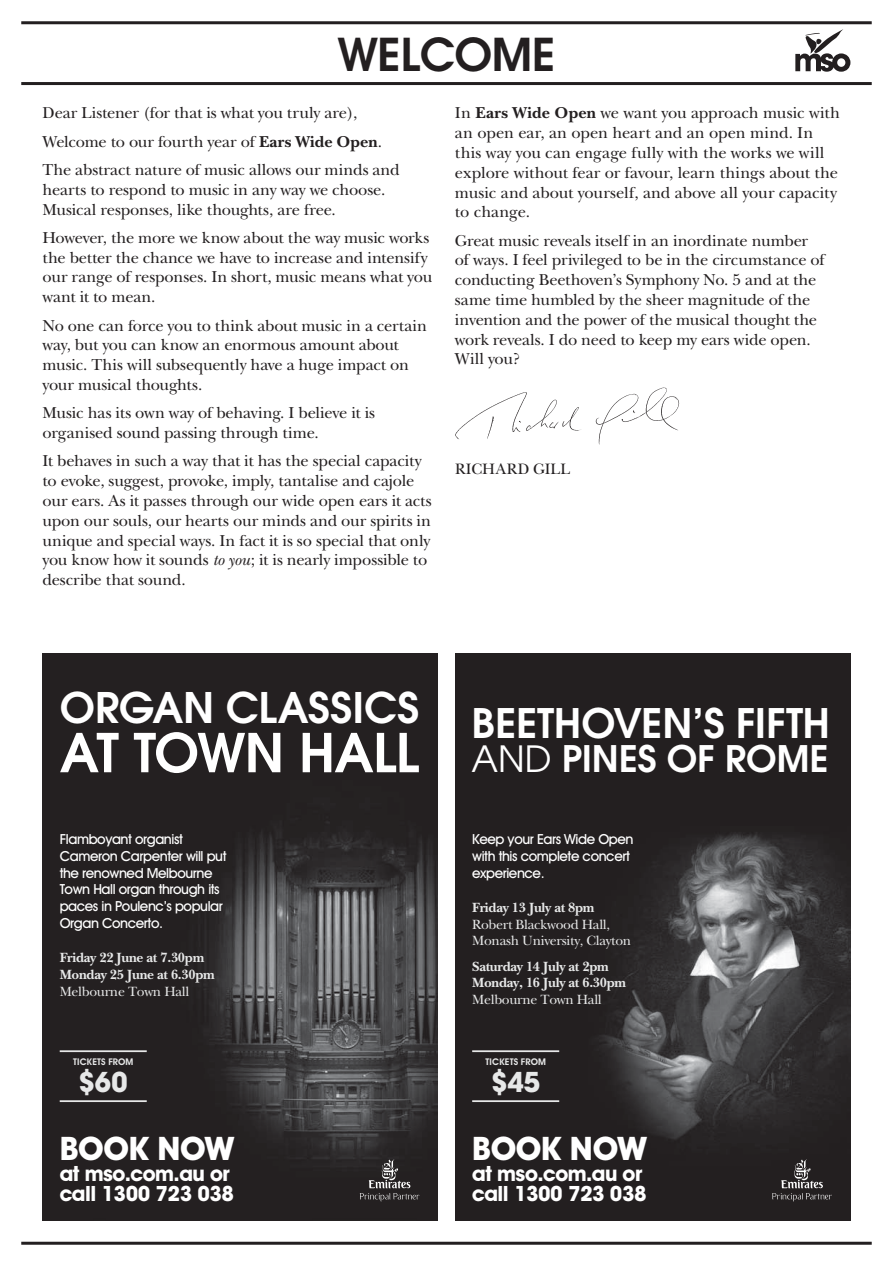
<style>
.page{position:relative;width:893px;height:1263px;background:#fff}
.page>*{position:absolute;margin:0;border:0;box-sizing:border-box;transform-origin:0 0}
.t1{font:600 53.25px "Avant Garde";letter-spacing:-.025em;color:#fff}
.t2{font:600 45px "Avant Garde";letter-spacing:-.01em;color:#231f20}
.t3{font:600 42px "Avant Garde";letter-spacing:-.005em;color:#fff}
.t4{font:600 40.5px "Avant Garde";letter-spacing:-.005em;color:#fff}
.t5{font:600 36.3px "Avant Garde";color:#fff}
.t6{font:700 32.55px "Avant Garde IT Cby BT";letter-spacing:-.015em;color:#fff}
.t7{font:700 28.35px "Avant Garde IT Cby BT";color:#e7e8e8}
.t8{font:700 21.15px/20.5px "Avant Garde IT Cby BT";letter-spacing:-.025em;color:#fff}
.t9{font:16.5px/19.8px "New Baskerville";letter-spacing:-.01em;color:#231f20}
.t10{font:15.75px "New Baskerville";letter-spacing:.02em;color:#231f20}
.t11{font:500 13.95px/16.8px "Avant Garde IT Cby BT";letter-spacing:-.03em;color:#fff}
.t12{font:700 13.95px/16.8px "New Baskerville";letter-spacing:-.02em;color:#e7e8e8}
.t13{font:13.95px/16.8px "New Baskerville";letter-spacing:-.02em;color:#e7e8e8}
.t14{font:600 9.3px "Avant Garde IT Cby BT";letter-spacing:.02em;color:#e7e8e8}
.s1{font-weight:700}
.s2{font-style:italic}
.s3{font-weight:400;font-size:36px}
</style>
<div class="page">
<hr style="left:21px;top:1242px;width:851px;height:3px;background:#231f20">
<hr style="left:21px;top:82px;width:851px;height:3px;background:#231f20">
<hr style="left:21px;top:21px;width:851px;height:3px;background:#231f20">
<svg style="left:795px;top:29px;width:55px;height:43px"></svg>
<img style="left:43px;top:653px;width:395px;height:567px">
<svg style="left:360px;top:1159px;width:59px;height:42px;background:#403d3e"></svg>
<hr style="left:60px;top:1050px;width:87px;height:2px;background:#e7e8e8">
<hr style="left:60px;top:1100px;width:87px;height:2px;background:#e7e8e8">
<img style="left:455px;top:653px;width:395px;height:567px">
<svg style="left:772px;top:1159px;width:60px;height:42px;background:#3f3b3c"></svg>
<img style="left:455px;top:387px;width:225px;height:58px">
<hr style="left:472px;top:1050px;width:87px;height:2px;background:#e7e8e8">
<hr style="left:472px;top:1100px;width:87px;height:2px;background:#e7e8e8">
<h2 class="t2" style="left:338px;top:25px;width:219px">WELCOME</h2>
<p class="t9" style="left:43px;top:99px;width:359px;line-height:28.3px">Dear Listener (for that is what you truly are),<br>Welcome to our fourth year of <span class="s1">Ears Wide Open</span>.<br>The abstract nature of music allows our minds and</p>
<p class="t9" style="left:43px;top:180px;width:344px">hearts to respond to music in any way we choose.<br>Musical responses, like thoughts, are free.</p>
<p class="t9" style="left:43px;top:228px;width:391px">However, the more we know about the way music works the better the chance we have to increase and intensify our range of responses. In short, music means what you want it to mean.</p>
<p class="t9" style="left:43px;top:315px;width:386px">No one can force you to think about music in a certain way, but you can know an enormous amount about music. This will subsequently have a huge impact on your musical thoughts.</p>
<p class="t9" style="left:43px;top:403px;width:334px">Music has its own way of behaving. I believe it is organised sound passing through time.</p>
<p class="t9" style="left:43px;top:451px;width:391px">It behaves in such a way that it has the special capacity to evoke, suggest, provoke, imply, tantalise and cajole our ears. As it passes through our wide open ears it acts upon our souls, our hearts our minds and our spirits in unique and special ways. In fact it is so special that only you know how it sounds <span class="s2">to you</span>; it is nearly impossible to describe that sound.</p>
<p class="t9" style="left:455px;top:103px;width:387px">In <span class="s1">Ears Wide Open</span> we want you approach music with an open ear, an open heart and an open mind. In this way you can engage fully with the works we will explore without fear or favour, learn things about the music and about yourself, and above all your capacity to change.</p>
<p class="t9" style="left:455px;top:230px;width:371px">Great music reveals itself in an inordinate number of ways. I feel privileged to be in the circumstance of conducting Beethoven’s Symphony No. 5 and at the same time humbled by the sheer magnitude of the invention and the power of the musical thought the work reveals. I do need to keep my ears wide open.<br>Will you?</p>
<p class="t10" style="left:455px;top:460px;width:117px">RICHARD GILL</p>
<h3 class="t3" style="left:60px;top:680px;width:32px">ORG</h3>
<h3 class="t3" style="left:153px;top:680px;width:265px">AN CLASSICS</h3>
<h1 class="t1" style="left:60px;top:718px;width:361px">AT TOWN HALL</h1>
<p class="t11" style="left:60px;top:830px;width:168px">Flamboyant organist<br>Cameron Carpenter will put the renowned Melbourne<br>Town Hall organ through its paces in Poulenc’s popular<br>Organ Concerto.</p>
<p class="t12" style="left:60px;top:949px;width:157px">Friday 22 June at 7.30pm<br>Monday 25 June at 6.30pm</p>
<p class="t13" style="left:60px;top:983px;width:131px">Melbourne Town Hall</p>
<p class="t14" style="left:73px;top:1056px;width:62px">TICKETS FROM</p>
<h3 class="t7" style="left:79px;top:1065px;width:51px">$60</h3>
<h3 class="t6" style="left:60px;top:1128px;width:176px">BOOK NOW</h3>
<p class="t8" style="left:60px;top:1163px;width:176px">at mso.com.au or call 1300 723 038</p>
<h3 class="t4" style="left:472px;top:696px;width:316px">BEETHOVEN’S FIFTH</h3>
<h3 class="t5" style="left:472px;top:735px;width:359px"><span class="s3">and</span> PINES OF ROME</h3>
<p class="t11" style="left:472px;top:830px;width:163px">Keep your Ears Wide Open with this complete concert experience.</p>
<p class="t12" style="left:472px;top:899px;width:124px">Friday 13 July at 8pm</p>
<p class="t13" style="left:472px;top:916px;width:161px">Robert Blackwood Hall,<br>Monash University, Clayton</p>
<p class="t12" style="left:472px;top:958px;width:156px">Saturday 14 July at 2pm<br>Monday, 16 July at 6.30pm</p>
<p class="t13" style="left:472px;top:991px;width:131px">Melbourne Town Hall</p>
<p class="t14" style="left:485px;top:1056px;width:62px">TICKETS FROM</p>
<h3 class="t7" style="left:491px;top:1065px;width:51px">$45</h3>
<h3 class="t6" style="left:472px;top:1128px;width:176px">BOOK NOW</h3>
<p class="t8" style="left:472px;top:1163px;width:176px">at mso.com.au or call 1300 723 038</p>
</div>
